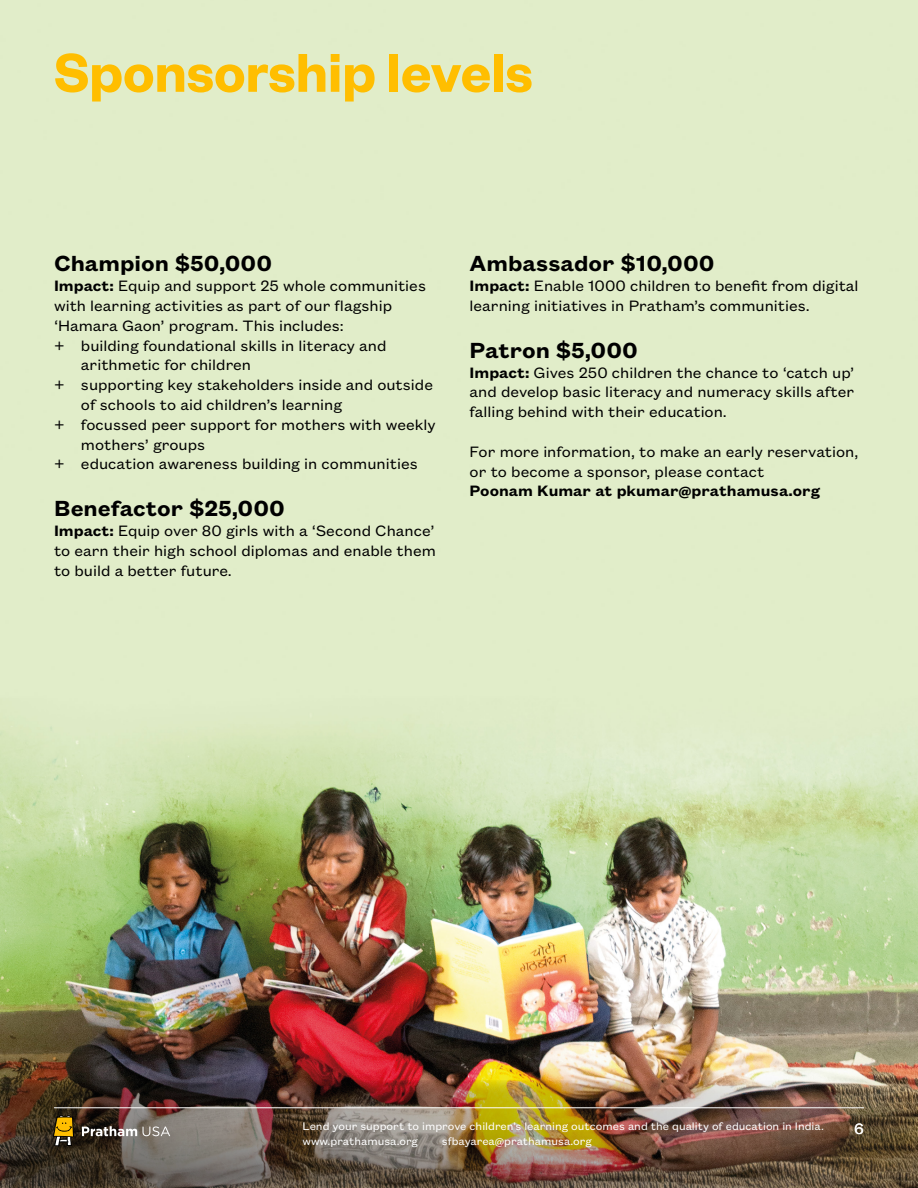
<style>
.page{position:relative;width:918px;height:1188px;background:#fff}
.page>*{position:absolute;margin:0;border:0;box-sizing:border-box;transform-origin:0 0}
.t1{font:600 60px "Founders Grotesk";color:#ffbe00}
.t2{font:600 24px "Founders Grotesk Text";color:#000}
.t3{font:16.5px/19.8px "Founders Grotesk Text";color:#000;text-align:justify}
.t4{font:600 16.5px "Founders Grotesk Text";color:#000}
.t5{font:16.5px "Founders Grotesk Text";color:#fff}
.t6{font:12px "Founders Grotesk Text";color:#fff}
.s1{font-weight:600}
</style>
<div class="page">
<img style="left:0;top:0;width:918px;height:1080px">
<img style="left:0;top:1080px;width:918px;height:108px">
<svg style="left:82px;top:1126px;width:55px;height:10px"></svg>
<svg style="left:143px;top:1127px;width:27px;height:9px"></svg>
<svg style="left:53px;top:1115px;width:21px;height:32px"></svg>
<hr style="left:54px;top:1107px;width:810px;height:1px;background:#fff">
<h1 class="t1" style="left:54px;top:35px;width:480px">Sponsorship levels</h1>
<h2 class="t2" style="left:54px;top:247px;width:220px">Champion $50,000</h2>
<p class="t3" style="left:54px;top:275px;width:374px"><span class="s1">Impact:</span> Equip and support 25 whole communities</p>
<p class="t3" style="left:54px;top:295px;width:340px">with learning activities as part of our flagship</p>
<p class="t3" style="left:54px;top:315px;width:291px">‘Hamara Gaon’ program. This includes:</p>
<p class="t3" style="left:54px;top:334px;width:334px">+ building foundational skills in literacy and</p>
<p class="t3" style="left:81px;top:354px;width:172px">arithmetic for children</p>
<p class="t3" style="left:54px;top:374px;width:381px">+ supporting key stakeholders inside and outside</p>
<p class="t3" style="left:81px;top:394px;width:263px">of schools to aid children’s learning</p>
<p class="t3" style="left:54px;top:414px;width:383px">+ focussed peer support for mothers with weekly</p>
<p class="t3" style="left:81px;top:433px;width:126px">mothers’ groups</p>
<p class="t3" style="left:54px;top:453px;width:365px">+ education awareness building in communities</p>
<h2 class="t2" style="left:54px;top:492px;width:232px">Benefactor $25,000</h2>
<p class="t3" style="left:54px;top:520px;width:383px"><span class="s1">Impact:</span> Equip over 80 girls with a ‘Second Chance’ to earn their high school diplomas and enable them to build a better future.</p>
<h2 class="t2" style="left:470px;top:247px;width:246px">Ambassador $10,000</h2>
<p class="t3" style="left:470px;top:275px;width:390px"><span class="s1">Impact:</span> Enable 1000 children to benefit from digital learning initiatives in Pratham’s communities.</p>
<h2 class="t2" style="left:470px;top:334px;width:170px">Patron $5,000</h2>
<p class="t3" style="left:470px;top:361px;width:386px"><span class="s1">Impact:</span> Gives 250 children the chance to ‘catch up’ and develop basic literacy and numeracy skills after falling behind with their education.</p>
<p class="t3" style="left:470px;top:441px;width:390px">For more information, to make an early reservation, or to become a sponsor, please contact</p>
<p class="t4" style="left:470px;top:480px;width:352px">Poonam Kumar at pkumar@prathamusa.org</p>
<p class="t6" style="left:303px;top:1118px;width:523px">Lend your support to improve children’s learning outcomes and the quality of education in India.</p>
<p class="t5" style="left:854px;top:1117px;width:11px">6</p>
<p class="t6" style="left:303px;top:1133px;width:117px">www.prathamusa.org</p>
<p class="t6" style="left:442px;top:1133px;width:151px">sfbayarea@prathamusa.org</p>
</div>
